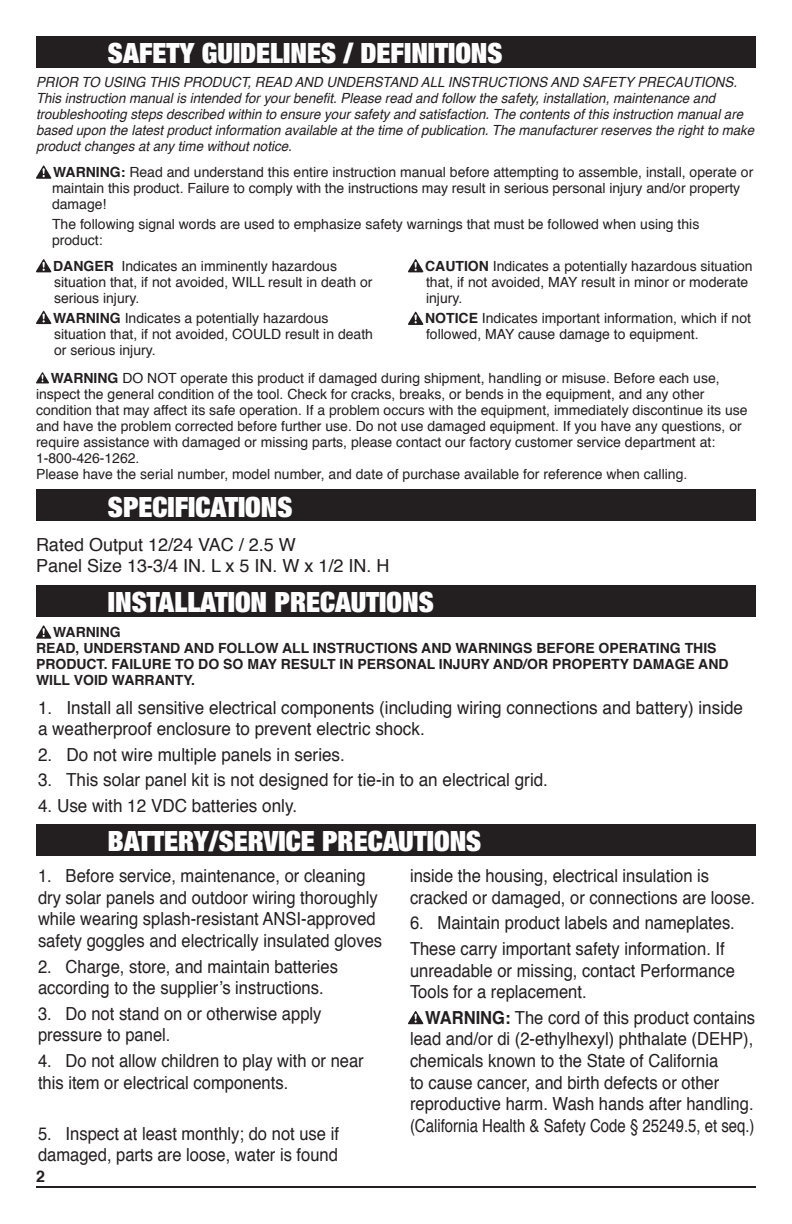
<style>
.page{position:relative;width:792px;height:1224px;background:#fff}
.page>*{position:absolute;margin:0;border:0;box-sizing:border-box;transform-origin:0 0}
.t1{font:900 expanded 28px "Helvetica Neue";color:#fff}
.list_2{font:18px/21.6px "Helvetica";color:#231f20;scale:.92 1}
.list_2-2{font:18px/21.6px "Helvetica";color:#231f20;scale:.95 1}
.list_2-3{font:18px "Helvetica";color:#231f20}
.t2{font:700 16px "Helvetica";color:#231f20}
.t3{font:14px/16px "Helvetica";color:#231f20}
.t4{font:italic 14px/16px "Helvetica";color:#231f20;scale:.95 1}
.subHead{font:700 14px/16px "Helvetica";color:#231f20}
.s1{font-weight:700}
</style>
<div class="page">
<hr style="left:36px;top:1186px;width:720px;height:2px;background:#231f20">
<div style="left:36px;top:36px;width:720px;height:32px;background:#231f20"></div>
<svg style="left:36px;top:166px;width:15px;height:13px"></svg>
<svg style="left:36px;top:259px;width:15px;height:13px"></svg>
<svg style="left:408px;top:259px;width:15px;height:13px"></svg>
<svg style="left:36px;top:311px;width:15px;height:13px"></svg>
<svg style="left:408px;top:312px;width:15px;height:13px"></svg>
<svg style="left:36px;top:372px;width:13px;height:11px"></svg>
<div style="left:36px;top:585px;width:720px;height:32px;background:#231f20"></div>
<svg style="left:36px;top:625px;width:15px;height:14px"></svg>
<div style="left:36px;top:824px;width:720px;height:32px;background:#231f20"></div>
<svg style="left:408px;top:1011px;width:15px;height:13px"></svg>
<div style="left:36px;top:490px;width:720px;height:31px;background:#231f20"></div>
<p class="t1" style="left:108px;top:35px;width:396px">SAFETY GUIDELINES / DEFINITIONS</p>
<p class="t4" style="left:36px;top:74px;width:758px">PRIOR TO USING THIS PRODUCT, READ AND UNDERSTAND ALL INSTRUCTIONS AND SAFETY PRECAUTIONS.<br>This instruction manual is intended for your benefit. Please read and follow the safety, installation, maintenance and troubleshooting steps described within to ensure your safety and satisfaction. The contents of this instruction manual are based upon the latest product information available at the time of publication. The manufacturer reserves the right to make product changes at any time without notice.</p>
<p class="t3" style="left:52px;top:164px;width:703px"><span class="s1">WARNING:</span> Read and understand this entire instruction manual before attempting to assemble, install, operate or maintain this product. Failure to comply with the instructions may result in serious personal injury and/or property damage!</p>
<p class="t3" style="left:52px;top:216px;width:649px">The following signal words are used to emphasize safety warnings that must be followed when using this product:</p>
<p class="t3" style="left:425px;top:259px;width:329px"><span class="s1">CAUTION</span> Indicates a potentially hazardous situation that, if not avoided, MAY result in minor or moderate injury.</p>
<p class="t3" style="left:425px;top:311px;width:327px"><span class="s1">NOTICE</span> Indicates important information, which if not followed, MAY cause damage to equipment.</p>
<p class="t3" style="left:36px;top:370px;width:713px;text-indent:15px"><span class="s1">WARNING</span> DO NOT operate this product if damaged during shipment, handling or misuse. Before each use, inspect the general condition of the tool. Check for cracks, breaks, or bends in the equipment, and any other condition that may affect its safe operation. If a problem occurs with the equipment, immediately discontinue its use and have the problem corrected before further use. Do not use damaged equipment. If you have any questions, or require assistance with damaged or missing parts, please contact our factory customer service department at:<br>1-800-426-1262.</p>
<p class="t3" style="left:36px;top:466px;width:653px">Please have the serial number, model number, and date of purchase available for reference when calling.</p>
<p class="t3" style="left:53px;top:259px;width:321px"><span class="s1">DANGER</span> Indicates an imminently hazardous situation that, if not avoided, WILL result in death or serious injury.</p>
<p class="t3" style="left:53px;top:311px;width:321px"><span class="s1">WARNING</span> Indicates a potentially hazardous situation that, if not avoided, COULD result in death or serious injury.</p>
<p class="t1" style="left:108px;top:489px;width:186px">SPECIFICATIONS</p>
<p class="list_2-3" style="left:36px;top:530px;width:261px">Rated Output 12/24 VAC / 2.5 W</p>
<p class="list_2-3" style="left:36px;top:552px;width:355px">Panel Size 13-3/4 IN. L x 5 IN. W x 1/2 IN. H</p>
<p class="t1" style="left:108px;top:584px;width:327px">INSTALLATION PRECAUTIONS</p>
<p class="subHead" style="left:53px;top:624px;width:69px">WARNING</p>
<p class="subHead" style="left:36px;top:640px;width:694px">READ, UNDERSTAND AND FOLLOW ALL INSTRUCTIONS AND WARNINGS BEFORE OPERATING THIS<br>PRODUCT. FAILURE TO DO SO MAY RESULT IN PERSONAL INJURY AND/OR PROPERTY DAMAGE AND<br>WILL VOID WARRANTY.</p>
<p class="list_2-2" style="left:38px;top:697px;width:744px">1. Install all sensitive electrical components (including wiring connections and battery) inside a weatherproof enclosure to prevent electric shock.</p>
<p class="list_2-2" style="left:38px;top:744px;width:325px">2. Do not wire multiple panels in series.</p>
<p class="list_2-2" style="left:38px;top:770px;width:538px">3. This solar panel kit is not designed for tie-in to an electrical grid.</p>
<p class="list_2-2" style="left:38px;top:795px;width:274px">4. Use with 12 VDC batteries only.</p>
<p class="t1" style="left:108px;top:823px;width:375px">BATTERY/SERVICE PRECAUTIONS</p>
<p class="list_2" style="left:38px;top:866px;width:376px">1. Before service, maintenance, or cleaning dry solar panels and outdoor wiring thoroughly while wearing splash-resistant ANSI-approved safety goggles and electrically insulated gloves</p>
<p class="list_2" style="left:38px;top:956px;width:328px">2. Charge, store, and maintain batteries according to the supplier’s instructions.</p>
<p class="list_2" style="left:38px;top:1003px;width:310px">3. Do not stand on or otherwise apply pressure to panel.</p>
<p class="list_2" style="left:38px;top:1050px;width:356px">4. Do not allow children to play with or near this item or electrical components.</p>
<p class="list_2" style="left:38px;top:1123px;width:329px">5. Inspect at least monthly; do not use if damaged, parts are loose, water is found</p>
<p class="list_2" style="left:410px;top:866px;width:377px">inside the housing, electrical insulation is cracked or damaged, or connections are loose.</p>
<p class="list_2" style="left:410px;top:913px;width:355px">6. Maintain product labels and nameplates.</p>
<p class="list_2" style="left:410px;top:938px;width:355px">These carry important safety information. If unreadable or missing, contact Performance<br>Tools for a replacement.</p>
<p class="list_2" style="left:410px;top:1007px;width:377px;text-indent:15px"><span class="s1">WARNING:</span> The cord of this product contains lead and/or di (2-ethylhexyl) phthalate (DEHP), chemicals known to the State of California<br>to cause cancer, and birth defects or other reproductive harm. Wash hands after handling. (California Health &amp; Safety Code § 25249.5, et seq.)</p>
<p class="t2" style="left:36px;top:1163px;width:10px">2</p>
</div>
